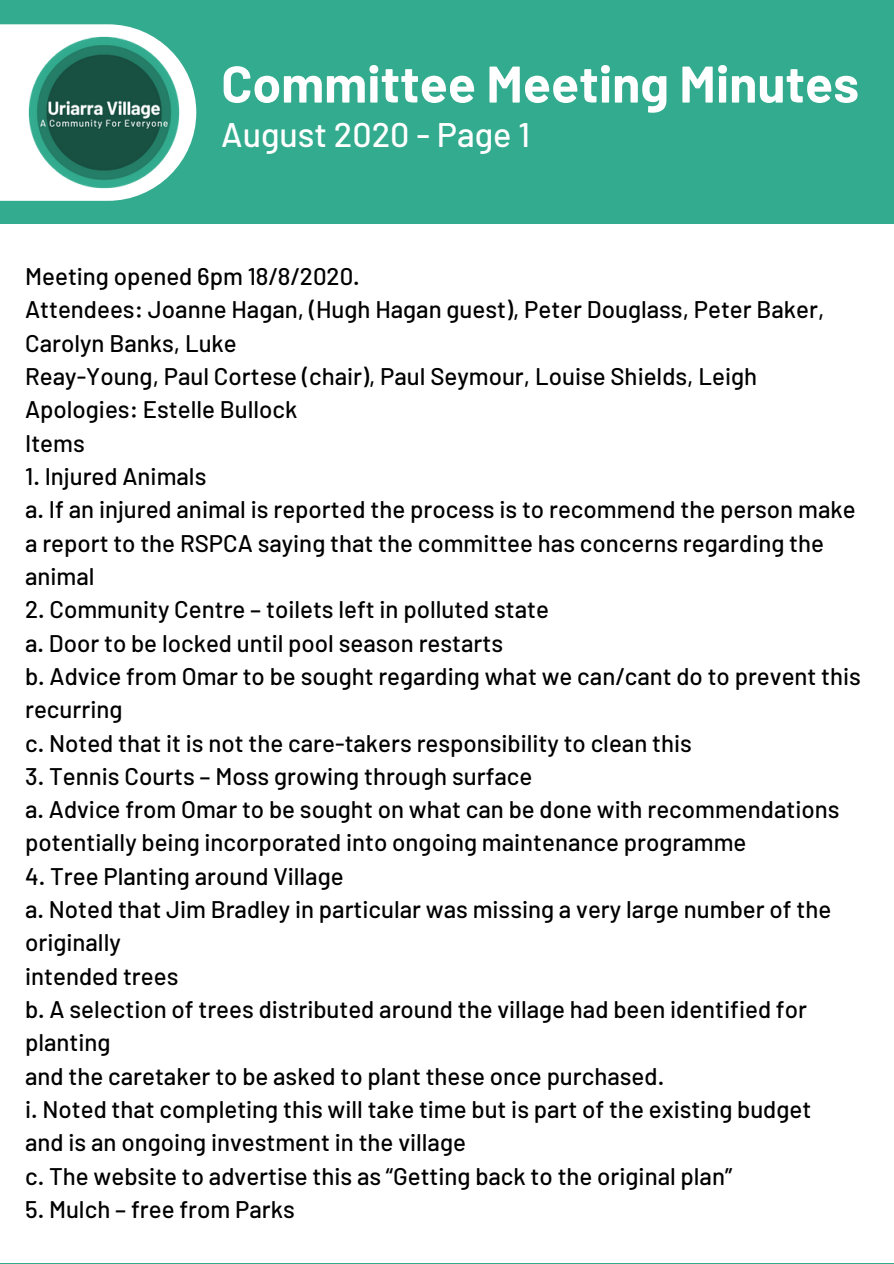
<style>
.page{position:relative;width:894px;height:1264px;background:#fff}
.page>*{position:absolute;margin:0;border:0;box-sizing:border-box;transform-origin:0 0}
.t1{font:700 51.45px "Barlow";color:#fff}
.t2{font:500 34.05px "Barlow";color:#fff}
.t3{font:500 24px/33.3px "Barlow";color:#000}
</style>
<div class="page">
<div style="left:0;top:0;width:893px;height:1263px;background:#33ab8e"></div>
<svg style="left:0;top:24px;width:196px;height:177px"></svg>
<img style="left:25px;top:34px;width:158px;height:157px">
<div style="left:0;top:224px;width:893px;height:1038px;background:#fff"></div>
<h1 class="t1" style="left:221px;top:51px;width:639px">Committee Meeting Minutes</h1>
<h2 class="t2" style="left:221px;top:113px;width:310px">August 2020 - Page 1</h2>
<p class="t3" style="left:25px;top:259px;width:800px">Meeting opened 6pm 18/8/2020.<br>Attendees: Joanne Hagan, (Hugh Hagan guest), Peter Douglass, Peter Baker, Carolyn Banks, Luke<br>Reay-Young, Paul Cortese (chair), Paul Seymour, Louise Shields, Leigh Apologies: Estelle Bullock<br>Items</p>
<p class="t3" style="left:25px;top:459px;width:831px">1. Injured Animals<br>a. If an injured animal is reported the process is to recommend the person make a report to the RSPCA saying that the committee has concerns regarding the animal</p>
<p class="t3" style="left:25px;top:592px;width:837px">2. Community Centre – toilets left in polluted state<br>a. Door to be locked until pool season restarts<br>b. Advice from Omar to be sought regarding what we can/cant do to prevent this recurring<br>c. Noted that it is not the care-takers responsibility to clean this</p>
<p class="t3" style="left:25px;top:758px;width:815px">3. Tennis Courts – Moss growing through surface<br>a. Advice from Omar to be sought on what can be done with recommendations potentially being incorporated into ongoing maintenance programme</p>
<p class="t3" style="left:25px;top:858px;width:807px">4. Tree Planting around Village<br>a. Noted that Jim Bradley in particular was missing a very large number of the originally<br>intended trees<br>b. A selection of trees distributed around the village had been identified for planting<br>and the caretaker to be asked to plant these once purchased.<br>i. Noted that completing this will take time but is part of the existing budget and is an ongoing investment in the village<br>c. The website to advertise this as “Getting back to the original plan”</p>
<p class="t3" style="left:25px;top:1191px;width:271px">5. Mulch – free from Parks</p>
</div>
